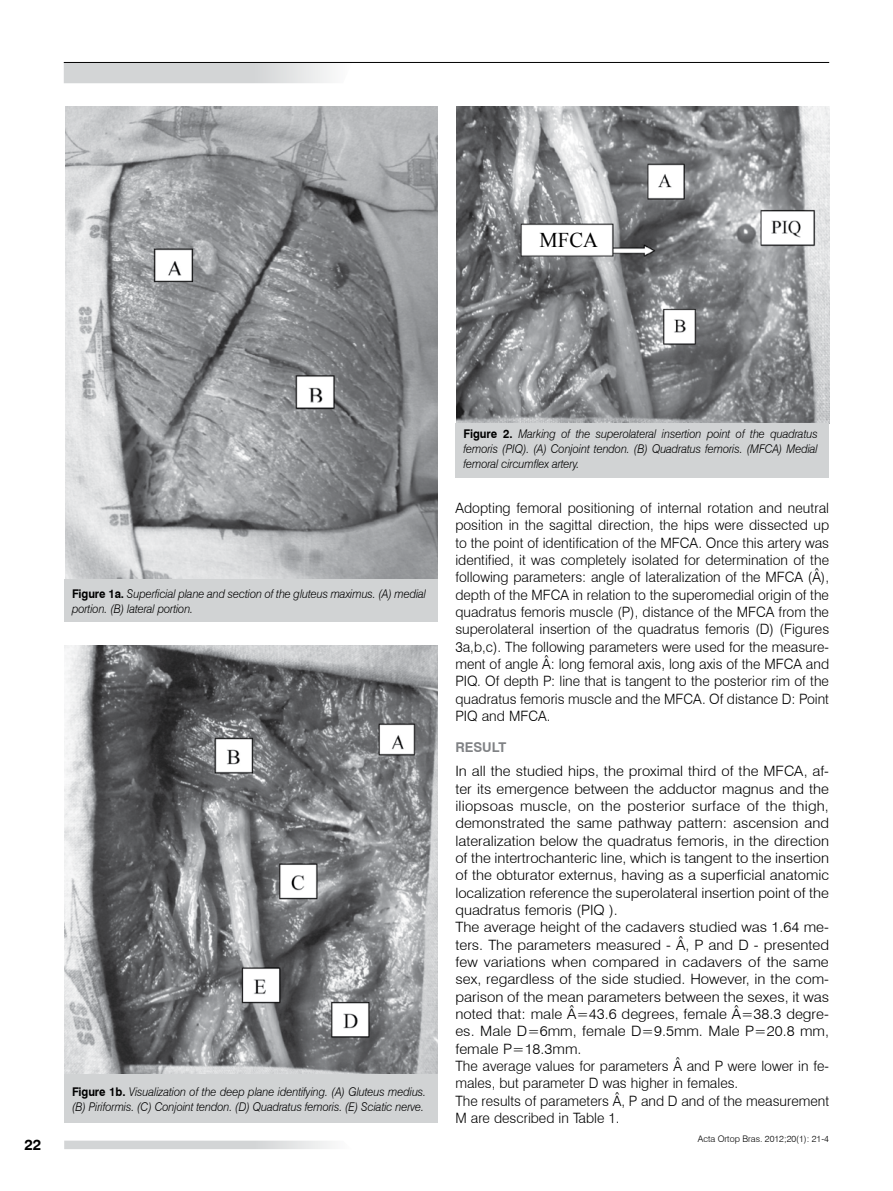
<style>
.page{position:relative;width:893px;height:1191px;background:#fff}
.page>*{position:absolute;margin:0;border:0;box-sizing:border-box;transform-origin:0 0}
.t1{font:21px "Times New Roman";color:#000}
.t2{font:700 15px "Swiss 721 BT";color:#000}
.t3{font:300 14.25px/17.4px "Swiss 721 BT";color:#000;scale:1.04 1}
.t4{font:300 14.25px/17.4px "Swiss 721 BT";color:#000;text-align:justify}
.t5{font:700 13.5px "Swiss 721 BT";color:#808285}
.t6{font:italic 300 12px/15px "Swiss 721 BT";letter-spacing:-.01em;color:#000;scale:.94 1}
.t7{font:300 9px "Swiss 721 BT";color:#000}
.s1{font-weight:700;font-style:normal}
</style>
<div class="page">
<svg style="left:64px;top:63px;width:267px;height:20px;background:#d7d9da"></svg>
<svg style="left:64px;top:1140px;width:267px;height:9px"></svg>
<hr style="left:64px;top:62px;width:765px;height:1px;background:#000">
<img style="left:65px;top:106px;width:372px;height:473px">
<div style="left:64px;top:579px;width:373px;height:43px;background:#d1d3d4"></div>
<img style="left:65px;top:645px;width:372px;height:429px">
<div style="left:64px;top:1074px;width:373px;height:49px;background:#d1d3d4"></div>
<img style="left:456px;top:107px;width:373px;height:316px">
<div style="left:455px;top:423px;width:374px;height:54px;background:#d1d3d4"></div>
<div style="left:534px;top:229px;width:69px;height:22px;background:#fff"></div>
<h1 class="t1" style="left:540px;top:226px;width:60px">MFCA</h1>
<p class="t2" style="left:24px;top:1135px;width:19px">22</p>
<p class="t6" style="left:72px;top:586px;width:378px"><span class="s1">Figure 1a.</span> Superficial plane and section of the gluteus maximus. (A) medial portion. (B) lateral portion.</p>
<p class="t6" style="left:72px;top:1083px;width:378px"><span class="s1">Figure 1b.</span> Visualization of the deep plane identifying. (A) Gluteus medius. (B) Piriformis. (C) Conjoint tendon. (D) Quadratus femoris. (E) Sciatic nerve.</p>
<p class="t6" style="left:464px;top:426px;width:378px;text-align:justify"><span class="s1">Figure 2.</span> Marking of the superolateral insertion point of the quadratus femoris (PIQ). (A) Conjoint tendon. (B) Quadratus femoris. (MFCA) Medial femoral circumflex artery.</p>
<p class="t4" style="left:455px;top:499px;width:375px">Adopting femoral positioning of internal rotation and neutral position in the sagittal direction, the hips were dissected up to the point of identification of the MFCA. Once this artery was identified, it was completely isolated for determination of the following parameters: angle of lateralization of the MFCA (Â), depth of the MFCA in relation to the superomedial origin of the quadratus femoris muscle (P), distance of the MFCA from the superolateral insertion of the quadratus femoris (D) (Figures 3a,b,c). The following parameters were used for the measure&shy;ment of angle Â: long femoral axis, long axis of the MFCA and PIQ. Of depth P: line that is tangent to the posterior rim of the quadratus femoris muscle and the MFCA. Of distance D: Point PIQ and MFCA.</p>
<p class="t5" style="left:455px;top:739px;width:52px">RESULT</p>
<p class="t3" style="left:455px;top:762px;width:361px">In all the studied hips, the proximal third of the MFCA, af&shy;ter its emergence between the adductor magnus and the iliopsoas muscle, on the posterior surface of the thigh, demonstrated the same pathway pattern: ascension and lateralization below the quadratus femoris, in the direction of the intertrochanteric line, which is tangent to the insertion of the obturator externus, having as a superficial anatomic localization reference the superolateral insertion point of the quadratus femoris (PIQ ).<br>The average height of the cadavers studied was 1.64 me&shy;ters. The parameters measured - Â, P and D - presented few variations when compared in cadavers of the same sex, regardless of the side studied. However, in the com&shy;parison of the mean parameters between the sexes, it was noted that: male Â=43.6 degrees, female Â=38.3 degre&shy;es. Male D=6mm, female D=9.5mm. Male P=20.8 mm, female P=18.3mm.<br>The average values for parameters Â and P were lower in fe&shy;males, but parameter D was higher in females.<br>The results of parameters Â, P and D and of the measurement M are described in Table 1.</p>
<p class="t7" style="left:698px;top:1133px;width:133px">Acta Ortop Bras. 2012;20(1): 21-4</p>
</div>
